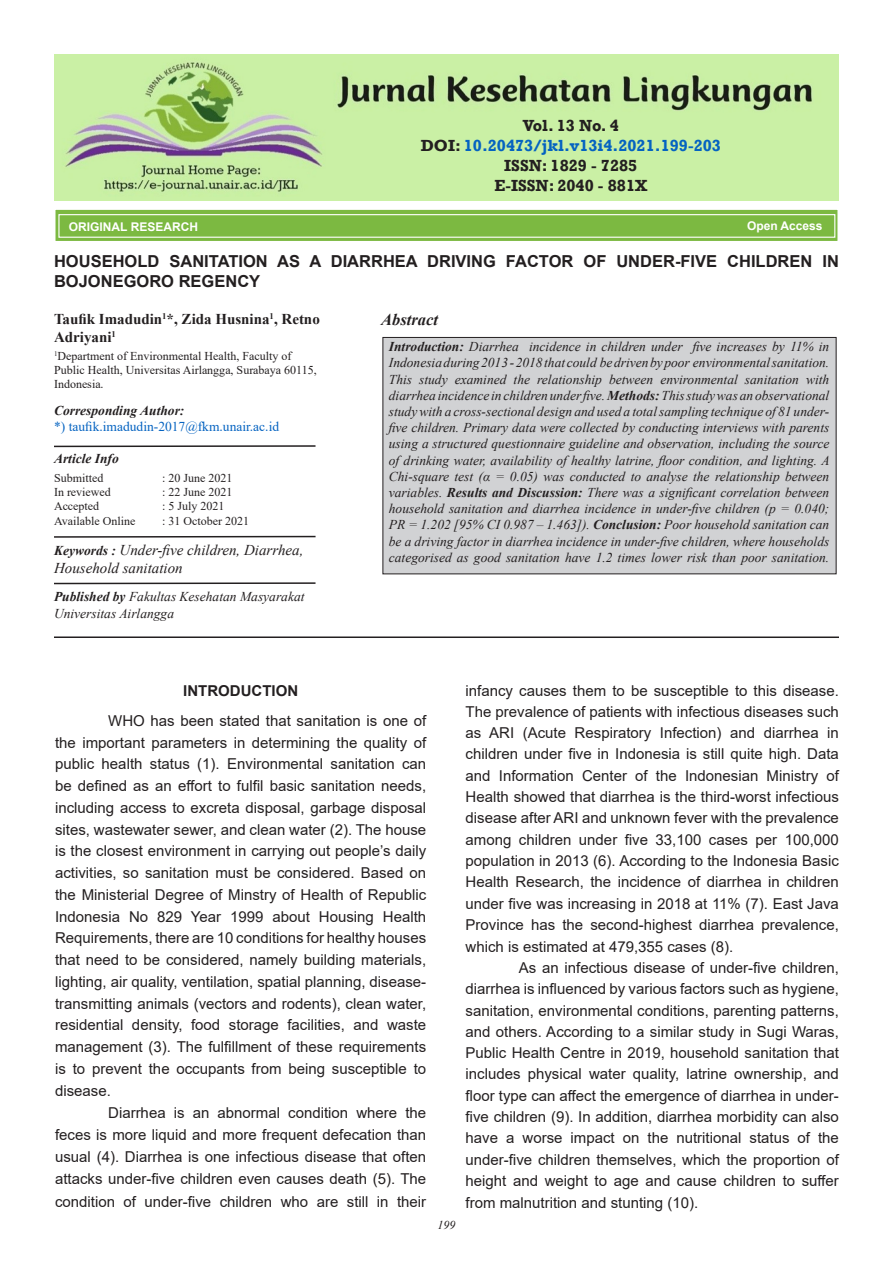
<style>
.page{position:relative;width:893px;height:1263px;background:#fff}
.page>*{position:absolute;margin:0;border:0;box-sizing:border-box;transform-origin:0 0}
.Judul_1{font:700 16.5px/19.8px "Arial";color:#231f20}
.authors{font:700 16.5px "Rockwell";color:#231f20}
.authors-2{font:700 16.5px "Rockwell";color:#0563c1}
.abstract{font:italic 700 16.5px "Times New Roman";color:#231f20}
.isi_sub_1{font:15px/21.3px "Arial";color:#231f20;text-align:justify}
.key_words{font:italic 15px/18px "Times New Roman";color:#231f20}
.authors-3{font:700 15px/18px "Times New Roman";color:#231f20}
.sub_1{font:700 15px "Arial";color:#231f20}
.isi_abstrak_eng{font:italic 13.5px/16.2px "Times New Roman";color:#231f20;text-align:justify}
.publish_by{font:italic 13.5px/16.2px "Times New Roman";color:#231f20}
.email{font:13.5px "Times New Roman";color:#0563c1}
.corresponding_email{font:italic 700 13.5px "Times New Roman";color:#231f20}
.info_artikel{font:italic 700 13.5px "Times New Roman";color:#231f20}
.afiliasi{font:12px/14.4px "Times New Roman";color:#231f20}
.isi_info_artikel{font:12px "Times New Roman";color:#231f20}
.Judul_1-2{font:700 12px "Arial";color:#fff}
.sumber_tbl_fig{font:italic 12px "Times New Roman";color:#231f20}
.s1{color:#231f20}
.s2{font-weight:700}
.s3{font-weight:700;font-size:13.5px}
</style>
<div class="page">
<img style="left:54px;top:54px;width:785px;height:146px">
<hr style="left:54px;top:536px;width:262px;height:2px;background:#231f20">
<div style="left:383px;top:337px;width:453px;height:237px;background:#d1d2d4"></div>
<div style="left:383px;top:337px;width:453px;height:237px;border:1px solid #231f20"></div>
<hr style="left:54px;top:445px;width:262px;height:2px;background:#231f20">
<hr style="left:54px;top:582px;width:262px;height:2px;background:#231f20">
<div style="left:54px;top:208px;width:785px;height:34px;background:#7cb941;border:2px solid #fff"></div>
<div style="left:58px;top:214px;width:777px;height:24px;border:1px solid #fff"></div>
<hr style="left:54px;top:636px;width:785px;height:2px;background:#231f20">
<p class="authors" style="left:523px;top:116px;width:97px">Vol. 13 No. 4</p>
<p class="authors-2" style="left:421px;top:136px;width:302px"><span class="s1">DOI:</span> 10.20473/jkl.v13i4.2021.199-203</p>
<p class="authors" style="left:504px;top:155px;width:135px">ISSN: 1829 - 7285</p>
<p class="authors" style="left:494px;top:175px;width:154px">E-ISSN: 2040 - 881X</p>
<p class="Judul_1-2" style="left:69px;top:218px;width:131px">ORIGINAL RESEARCH</p>
<p class="Judul_1-2" style="left:747px;top:217px;width:77px">Open Access</p>
<p class="Judul_1" style="left:54px;top:252px;width:786px">HOUSEHOLD SANITATION AS A DIARRHEA DRIVING FACTOR OF UNDER-FIVE CHILDREN IN<br>BOJONEGORO REGENCY</p>
<p class="authors-3" style="left:54px;top:310px;width:267px">Taufik Imadudin<sup>1</sup>*, Zida Husnina<sup>1</sup>, Retno<br>Adriyani<sup>1</sup></p>
<p class="afiliasi" style="left:54px;top:348px;width:264px"><sup>1</sup>Department of Environmental Health, Faculty of<br>Public Health, Universitas Airlangga, Surabaya 60115,<br>Indonesia.</p>
<p class="abstract" style="left:381px;top:308px;width:58px">Abstract</p>
<p class="isi_abstrak_eng" style="left:389px;top:338px;width:442px"><span class="s2">Introduction:</span> Diarrhea incidence in children under five increases by 11% in Indonesia during 2013 - 2018 that could be driven by poor environmental sanitation.<br>This study examined the relationship between environmental sanitation with diarrhea incidence in children under five. <span class="s2">Methods:</span> This study was an observational study with a cross-sectional design and used a total sampling technique of 81 under&shy;five children. Primary data were collected by conducting interviews with parents using a structured questionnaire guideline and observation, including the source of drinking water, availability of healthy latrine, floor condition, and lighting. A Chi-square test (α = 0.05) was conducted to analyse the relationship between variables. <span class="s2">Results and Discussion:</span> There was a significant correlation between household sanitation and diarrhea incidence in under-five children (p = 0.040; PR = 1.202 [95% CI 0.987 – 1.463]). <span class="s2">Conclusion:</span> Poor household sanitation can be a driving factor in diarrhea incidence in under-five children, where households categorised as good sanitation have 1.2 times lower risk than poor sanitation.</p>
<p class="corresponding_email" style="left:54px;top:401px;width:132px">Corresponding Author:</p>
<p class="email" style="left:54px;top:417px;width:227px">*) taufik.imadudin-2017@fkm.unair.ac.id</p>
<p class="info_artikel" style="left:54px;top:449px;width:66px">Article Info</p>
<p class="isi_info_artikel" style="left:54px;top:469px;width:51px">Submitted</p>
<p class="isi_info_artikel" style="left:162px;top:469px;width:72px">: 20 June 2021</p>
<p class="isi_info_artikel" style="left:54px;top:483px;width:58px">In reviewed</p>
<p class="isi_info_artikel" style="left:162px;top:483px;width:72px">: 22 June 2021</p>
<p class="isi_info_artikel" style="left:54px;top:498px;width:47px">Accepted</p>
<p class="isi_info_artikel" style="left:162px;top:498px;width:64px">: 5 July 2021</p>
<p class="isi_info_artikel" style="left:54px;top:512px;width:83px">Available Online</p>
<p class="isi_info_artikel" style="left:162px;top:512px;width:88px">: 31 October 2021</p>
<p class="key_words" style="left:54px;top:541px;width:251px"><span class="s3">Keywords :</span> Under-five children, Diarrhea,<br>Household sanitation</p>
<p class="publish_by" style="left:54px;top:588px;width:252px"><span class="s2">Published by</span> Fakultas Kesehatan Masyarakat<br>Universitas Airlangga</p>
<p class="sub_1" style="left:183px;top:680px;width:116px">INTRODUCTION</p>
<p class="isi_sub_1" style="left:55px;top:710px;width:373px;line-height:21.8px;text-indent:53px">WHO has been stated that sanitation is one of the important parameters in determining the quality of public health status (1). Environmental sanitation can be defined as an effort to fulfil basic sanitation needs, including access to excreta disposal, garbage disposal sites, wastewater sewer, and clean water (2). The house is the closest environment in carrying out people’s daily activities, so sanitation must be considered. Based on the Ministerial Degree of Minstry of Health of Republic Indonesia No 829 Year 1999 about Housing Health Requirements, there are 10 conditions for healthy houses that need to be considered, namely building materials, lighting, air quality, ventilation, spatial planning, disease&shy;transmitting animals (vectors and rodents), clean water, residential density, food storage facilities, and waste management (3). The fulfillment of these requirements is to prevent the occupants from being susceptible to disease.</p>
<p class="isi_sub_1" style="left:55px;top:1101px;width:373px;line-height:22.2px;text-indent:53px">Diarrhea is an abnormal condition where the feces is more liquid and more frequent defecation than usual (4). Diarrhea is one infectious disease that often attacks under-five children even causes death (5). The condition of under-five children who are still in their</p>
<p class="sumber_tbl_fig" style="left:437px;top:1217px;width:19px">199</p>
<p class="isi_sub_1" style="left:466px;top:679px;width:375px">infancy causes them to be susceptible to this disease.<br>The prevalence of patients with infectious diseases such as ARI (Acute Respiratory Infection) and diarrhea in children under five in Indonesia is still quite high. Data and Information Center of the Indonesian Ministry of Health showed that diarrhea is the third-worst infectious disease after ARI and unknown fever with the prevalence among children under five 33,100 cases per 100,000 population in 2013 (6). According to the Indonesia Basic Health Research, the incidence of diarrhea in children under five was increasing in 2018 at 11% (7). East Java Province has the second-highest diarrhea prevalence, which is estimated at 479,355 cases (8).</p>
<p class="isi_sub_1" style="left:466px;top:957px;width:375px;text-indent:53px">As an infectious disease of under-five children, diarrhea is influenced by various factors such as hygiene, sanitation, environmental conditions, parenting patterns, and others. According to a similar study in Sugi Waras, Public Health Centre in 2019, household sanitation that includes physical water quality, latrine ownership, and floor type can affect the emergence of diarrhea in under&shy;five children (9). In addition, diarrhea morbidity can also have a worse impact on the nutritional status of the under-five children themselves, which the proportion of height and weight to age and cause children to suffer from malnutrition and stunting (10).</p>
</div>
